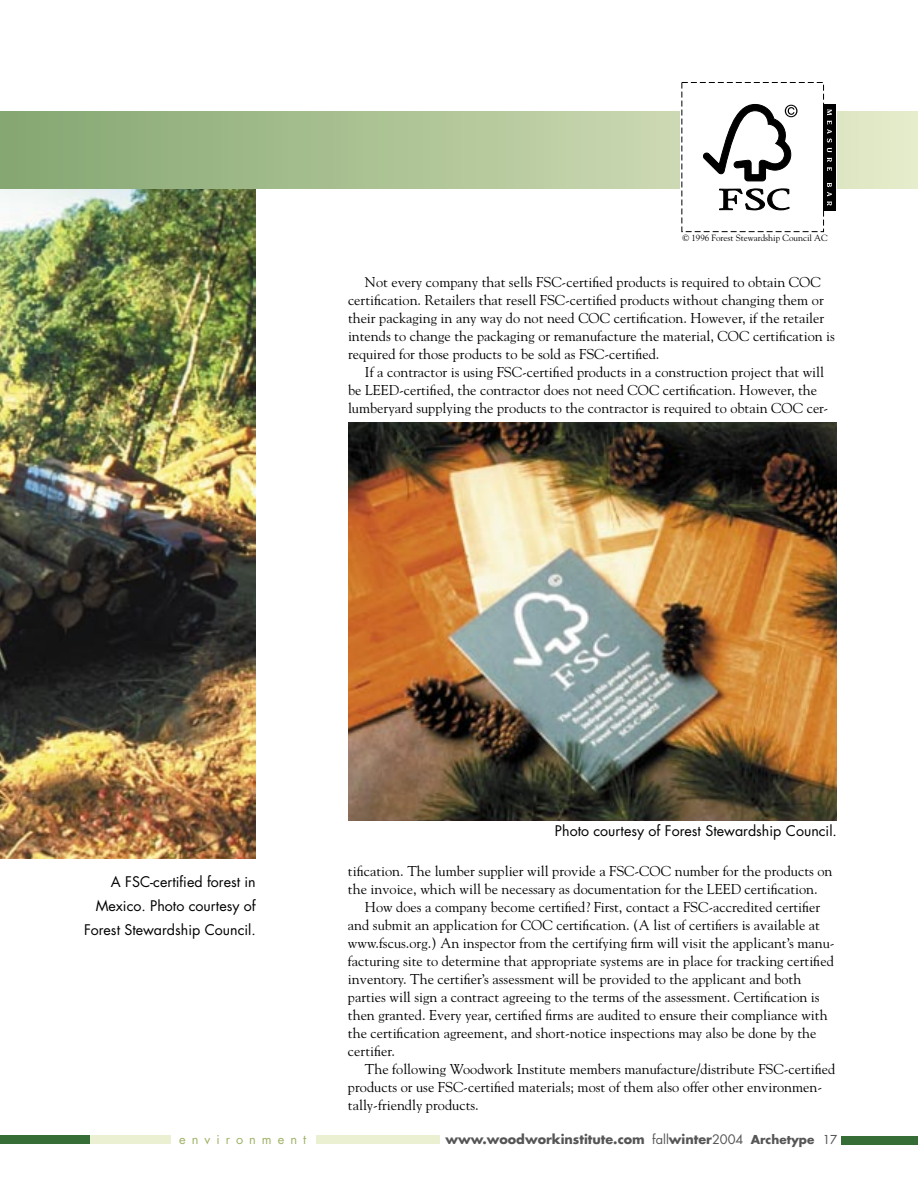
<style>
.page{position:relative;width:918px;height:1188px;background:#fff}
.page>*{position:absolute;margin:0;border:0;box-sizing:border-box;transform-origin:0 0}
.t1{font:14.25px/18px "Goudy";color:#000}
.t2{font:14.25px/24px "Futura";color:#000;text-align:right}
.t3{font:700 12.75px "Futura";color:#565656}
.t4{font:12.75px "Futura";letter-spacing:.47em;color:#9fb266}
.t5{font:9px "Goudy";color:#000}
.s1{font-weight:400}
.s2{font-size:12px}
.s3{font-weight:400;font-size:12px}
</style>
<div class="page">
<div style="left:0;top:1136px;width:90px;height:8px;background:#366c35"></div>
<div style="left:842px;top:1136px;width:76px;height:8px;background:#366c35"></div>
<div style="left:90px;top:1136px;width:81px;height:8px;background:#ebf0d3"></div>
<div style="left:316px;top:1136px;width:124px;height:8px;background:#ebf0d3"></div>
<img style="left:0;top:189px;width:256px;height:670px">
<svg style="left:0;top:111px;width:918px;height:78px;background:#adc396"></svg>
<div style="left:680px;top:81px;width:157px;height:152px;background:#fff"></div>
<div style="left:823px;top:104px;width:13px;height:106px;background:#000"></div>
<div style="left:682px;top:82px;width:142px;height:150px;border:1px dashed #000"></div>
<svg style="left:827px;top:109px;width:5px;height:43px"></svg>
<svg style="left:827px;top:158px;width:5px;height:13px"></svg>
<svg style="left:827px;top:183px;width:5px;height:23px"></svg>
<svg style="left:703px;top:104px;width:95px;height:78px"></svg>
<svg style="left:719px;top:188px;width:71px;height:23px"></svg>
<img style="left:348px;top:422px;width:489px;height:399px">
<p class="t5" style="left:682px;top:232px;width:147px">© 1996 Forest Stewardship Council AC</p>
<p class="t1" style="left:348px;top:273px;width:489px;text-indent:17px">Not every company that sells FSC-certified products is required to obtain COC certification. Retailers that resell FSC-certified products without changing them or their packaging in any way do not need COC certification. However, if the retailer intends to change the packaging or remanufacture the material, COC certification is required for those products to be sold as FSC-certified.</p>
<p class="t1" style="left:348px;top:363px;width:482px;text-indent:17px">If a contractor is using FSC-certified products in a construction project that will be LEED-certified, the contractor does not need COC certification. However, the lumberyard supplying the products to the contractor is required to obtain COC cer-</p>
<p class="t2" style="left:84px;top:870px;width:173px">A FSC-certified forest in<br>Mexico. Photo courtesy of<br>Forest Stewardship Council.</p>
<p class="t4" style="left:179px;top:1131px;width:128px">environment</p>
<p class="t2" style="left:555px;top:818px;width:284px">Photo courtesy of Forest Stewardship Council.</p>
<p class="t1" style="left:348px;top:861px;width:486px">tification. The lumber supplier will provide a FSC-COC number for the products on the invoice, which will be necessary as documentation for the LEED certification.</p>
<p class="t1" style="left:348px;top:897px;width:488px;text-indent:17px">How does a company become certified? First, contact a FSC-accredited certifier and submit an application for COC certification. (A list of certifiers is available at www.fscus.org.) An inspector from the certifying firm will visit the applicant’s manu&shy;facturing site to determine that appropriate systems are in place for tracking certified inventory. The certifier’s assessment will be provided to the applicant and both parties will sign a contract agreeing to the terms of the assessment. Certification is then granted. Every year, certified firms are audited to ensure their compliance with the certification agreement, and short-notice inspections may also be done by the certifier.</p>
<p class="t1" style="left:348px;top:1059px;width:489px;text-indent:17px">The following Woodwork Institute members manufacture/distribute FSC-certified products or use FSC-certified materials; most of them also offer other environmen&shy;tally-friendly products.</p>
<p class="t3" style="left:445px;top:1131px;width:393px">www.woodworkinstitute.com <span class="s1">fall</span>winter<span class="s1">2004</span> <span class="s2">Archetype</span> <span class="s3">17</span></p>
</div>
